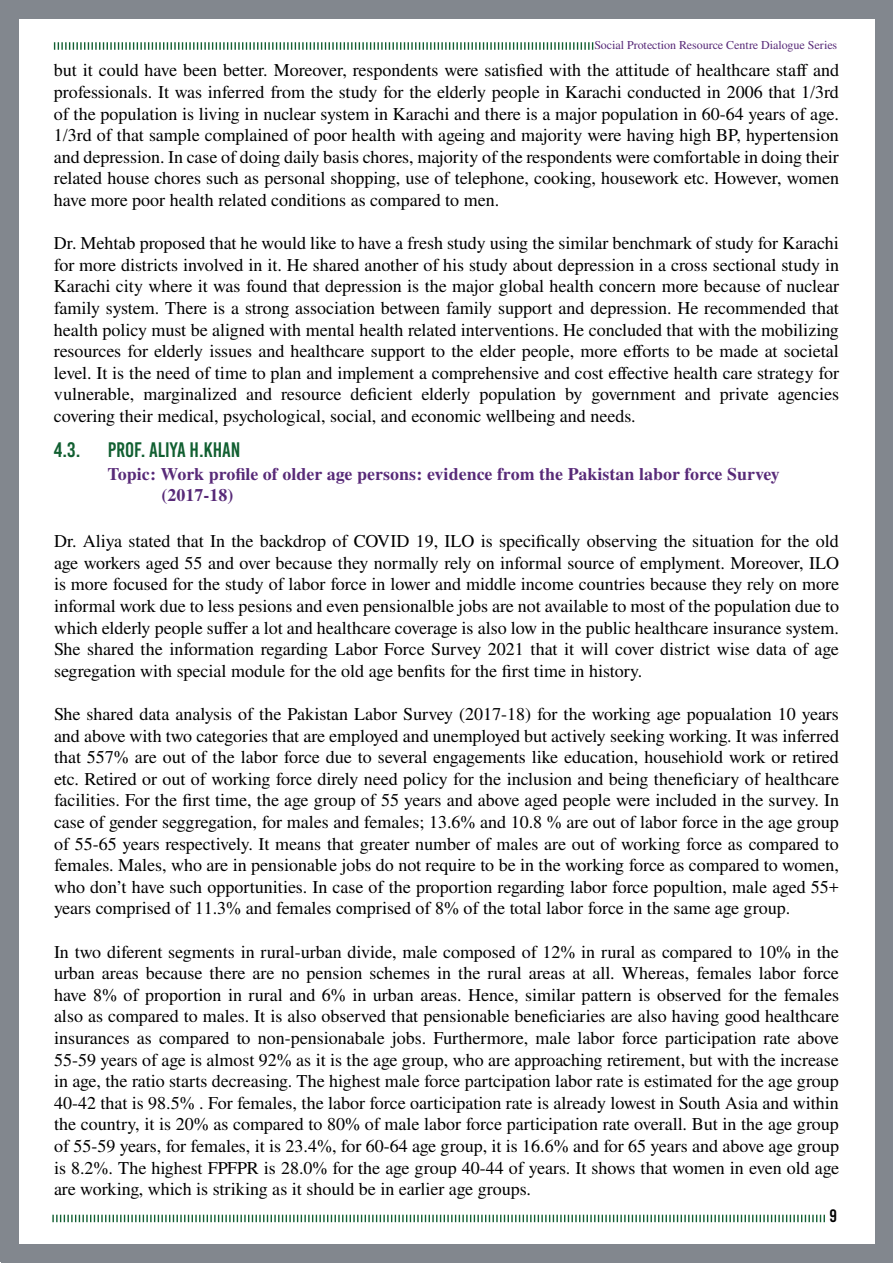
<style>
.page{position:relative;width:893px;height:1263px;background:#fff}
.page>*{position:absolute;margin:0;border:0;box-sizing:border-box;transform-origin:0 0}
.t1{font:21px "Bebas Kai";color:#115f31}
.t2{font:18px/21.6px "Nimbus Rom No 9 L";color:#000;text-align:justify}
.t3{font:500 18px/21.6px "Nimbus Rom No 9 L";color:#582a78}
.t4{font:18px "Bebas Kai";color:#000}
.t5{font:12px "Nimbus Rom No 9 L";color:#582a78}
</style>
<div class="page">
<svg style="left:52px;top:1214px;width:773px;height:9px"></svg>
<svg style="left:54px;top:42px;width:539px;height:8px"></svg>
<div style="left:2px;top:0;width:891px;height:18px;background:#82878e"></div>
<div style="left:876px;top:0;width:17px;height:1261px;background:#82878e"></div>
<div style="left:0;top:0;width:19px;height:1261px;background:#82878e"></div>
<div style="left:2px;top:1244px;width:891px;height:18px;background:#82878e"></div>
<p class="t5" style="left:594px;top:36px;width:244px">Social Protection Resource Centre Dialogue Series</p>
<p class="t2" style="left:54px;top:59px;width:787px">but it could have been better. Moreover, respondents were satisfied with the attitude of healthcare staff and professionals. It was inferred from the study for the elderly people in Karachi conducted in 2006 that 1/3rd of the population is living in nuclear system in Karachi and there is a major population in 60-64 years of age.<br>1/3rd of that sample complained of poor health with ageing and majority were having high BP, hypertension and depression. In case of doing daily basis chores, majority of the respondents were comfortable in doing their related house chores such as personal shopping, use of telephone, cooking, housework etc. However, women have more poor health related conditions as compared to men.</p>
<p class="t2" style="left:54px;top:232px;width:787px">Dr. Mehtab proposed that he would like to have a fresh study using the similar benchmark of study for Karachi for more districts involved in it. He shared another of his study about depression in a cross sectional study in Karachi city where it was found that depression is the major global health concern more because of nuclear family system. There is a strong association between family support and depression. He recommended that health policy must be aligned with mental health related interventions. He concluded that with the mobilizing resources for elderly issues and healthcare support to the elder people, more efforts to be made at societal level. It is the need of time to plan and implement a comprehensive and cost effective health care strategy for vulnerable, marginalized and resource deficient elderly population by government and private agencies covering their medical, psychological, social, and economic wellbeing and needs.</p>
<p class="t1" style="left:54px;top:438px;width:28px">4.3.</p>
<p class="t1" style="left:108px;top:438px;width:134px">PROF. ALIYA H.KHAN</p>
<p class="t3" style="left:161px;top:463px;width:620px;text-indent:-54px">Topic: Work profile of older age persons: evidence from the Pakistan labor force Survey (2017-18)</p>
<p class="t2" style="left:54px;top:530px;width:787px">Dr. Aliya stated that In the backdrop of COVID 19, ILO is specifically observing the situation for the old age workers aged 55 and over because they normally rely on informal source of emplyment. Moreover, ILO is more focused for the study of labor force in lower and middle income countries because they rely on more informal work due to less pesions and even pensionalble jobs are not available to most of the population due to which elderly people suffer a lot and healthcare coverage is also low in the public healthcare insurance system.<br>She shared the information regarding Labor Force Survey 2021 that it will cover district wise data of age segregation with special module for the old age benfits for the first time in history.</p>
<p class="t2" style="left:54px;top:702px;width:786px">She shared data analysis of the Pakistan Labor Survey (2017-18) for the working age popualation 10 years and above with two categories that are employed and unemployed but actively seeking working. It was inferred that 557% are out of the labor force due to several engagements like education, househiold work or retired etc. Retired or out of working force direly need policy for the inclusion and being theneficiary of healthcare facilities. For the first time, the age group of 55 years and above aged people were included in the survey. In case of gender seggregation, for males and females; 13.6% and 10.8 % are out of labor force in the age group of 55-65 years respectively. It means that greater number of males are out of working force as compared to females. Males, who are in pensionable jobs do not require to be in the working force as compared to women, who don’t have such opportunities. In case of the proportion regarding labor force popultion, male aged 55+ years comprised of 11.3% and females comprised of 8% of the total labor force in the same age group.</p>
<p class="t2" style="left:54px;top:940px;width:787px">In two diferent segments in rural-urban divide, male composed of 12% in rural as compared to 10% in the urban areas because there are no pension schemes in the rural areas at all. Whereas, females labor force have 8% of proportion in rural and 6% in urban areas. Hence, similar pattern is observed for the females also as compared to males. It is also observed that pensionable beneficiaries are also having good healthcare insurances as compared to non-pensionabale jobs. Furthermore, male labor force participation rate above 55-59 years of age is almost 92% as it is the age group, who are approaching retirement, but with the increase in age, the ratio starts decreasing. The highest male force partcipation labor rate is estimated for the age group 40-42 that is 98.5% . For females, the labor force oarticipation rate is already lowest in South Asia and within the country, it is 20% as compared to 80% of male labor force participation rate overall. But in the age group of 55-59 years, for females, it is 23.4%, for 60-64 age group, it is 16.6% and for 65 years and above age group is 8.2%. The highest FPFPR is 28.0% for the age group 40-44 of years. It shows that women in even old age are working, which is striking as it should be in earlier age groups.</p>
<p class="t4" style="left:829px;top:1206px;width:9px">9</p>
</div>
